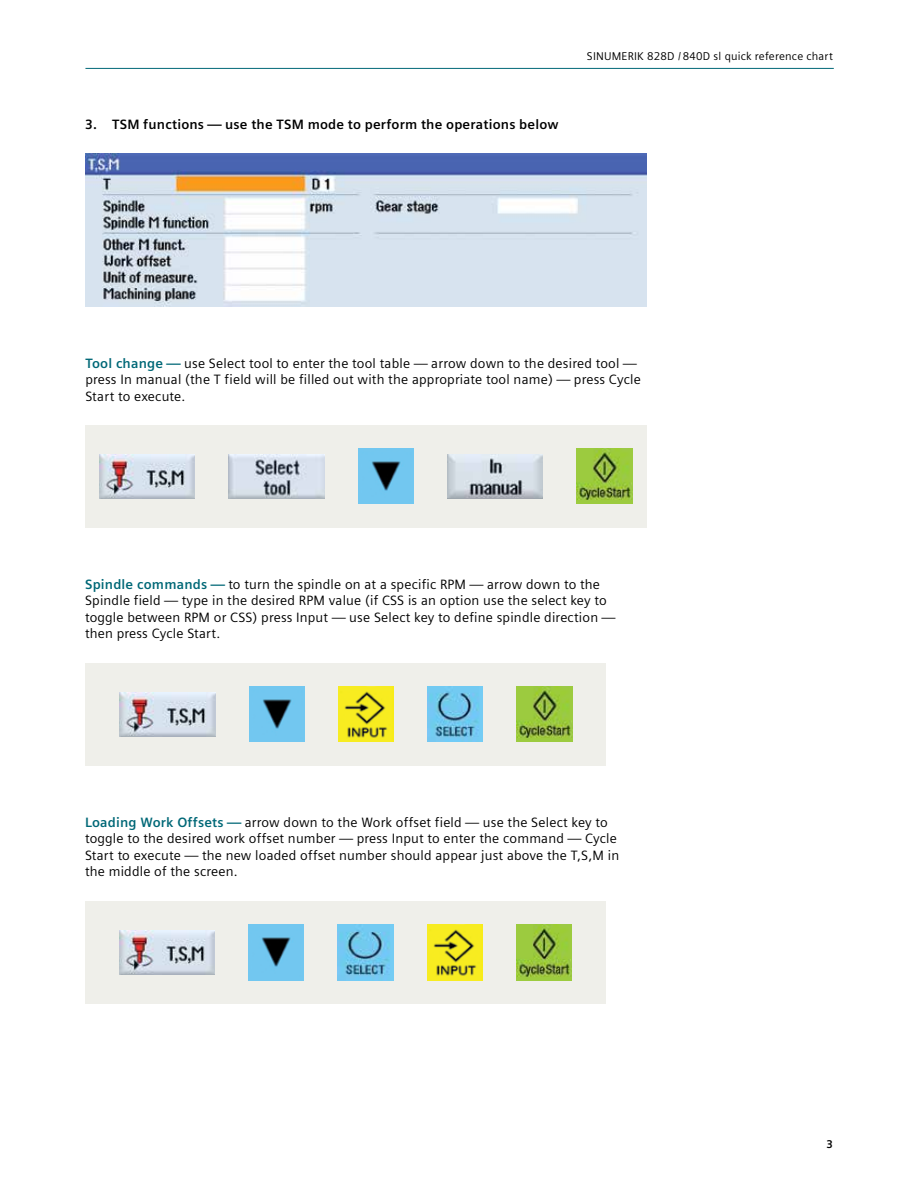
<style>
.page{position:relative;width:918px;height:1188px;background:#fff}
.page>*{position:absolute;margin:0;border:0;box-sizing:border-box;transform-origin:0 0}
.t1{font:13.5px/16.5px "Siemens Sans";letter-spacing:.015em;color:#000}
.t2{font:700 13.5px "Siemens Sans";letter-spacing:.015em;color:#000}
.t3{font:11.25px "Siemens Sans";letter-spacing:.02em;color:#000}
.t4{font:700 11.25px "Siemens Sans";color:#000}
.s1{font-weight:700;color:#006877}
</style>
<div class="page">
<hr style="left:85px;top:68px;width:749px;height:1px;background:#006877">
<div style="left:85px;top:425px;width:561px;height:102px;background:#efefea"></div>
<img style="left:358px;top:449px;width:55px;height:55px">
<img style="left:577px;top:449px;width:55px;height:55px">
<img style="left:229px;top:454px;width:95px;height:44px">
<img style="left:447px;top:454px;width:96px;height:44px">
<img style="left:99px;top:454px;width:96px;height:44px">
<div style="left:85px;top:663px;width:521px;height:102px;background:#efefea"></div>
<img style="left:249px;top:687px;width:55px;height:55px">
<img style="left:517px;top:687px;width:55px;height:55px">
<img style="left:428px;top:687px;width:55px;height:55px">
<img style="left:338px;top:687px;width:56px;height:55px">
<img style="left:120px;top:692px;width:95px;height:44px">
<div style="left:85px;top:901px;width:521px;height:102px;background:#efefea"></div>
<img style="left:249px;top:925px;width:55px;height:55px">
<img style="left:517px;top:925px;width:55px;height:55px">
<img style="left:338px;top:925px;width:55px;height:55px">
<img style="left:427px;top:925px;width:56px;height:55px">
<img style="left:119px;top:930px;width:96px;height:45px">
<img style="left:85px;top:153px;width:561px;height:153px">
<p class="t2" style="left:85px;top:117px;width:475px">3. TSM functions — use the TSM mode to perform the operations below</p>
<p class="t3" style="left:587px;top:49px;width:248px">SINUMERIK 828D / 840D sl quick reference chart</p>
<p class="t1" style="left:85px;top:355px;width:557px"><span class="s1">Tool change —</span> use Select tool to enter the tool table — arrow down to the desired tool — press In manual (the T field will be filled out with the appropriate tool name) — press Cycle<br>Start to execute.</p>
<p class="t1" style="left:85px;top:576px;width:532px"><span class="s1">Spindle commands —</span> to turn the spindle on at a specific RPM — arrow down to the Spindle field — type in the desired RPM value (if CSS is an option use the select key to toggle between RPM or CSS) press Input — use Select key to define spindle direction — then press Cycle Start.</p>
<p class="t1" style="left:85px;top:814px;width:536px"><span class="s1">Loading Work Offsets —</span> arrow down to the Work offset field — use the Select key to toggle to the desired work offset number — press Input to enter the command — Cycle Start to execute — the new loaded offset number should appear just above the T,S,M in the middle of the screen.</p>
<p class="t4" style="left:826px;top:1138px;width:8px">3</p>
</div>
